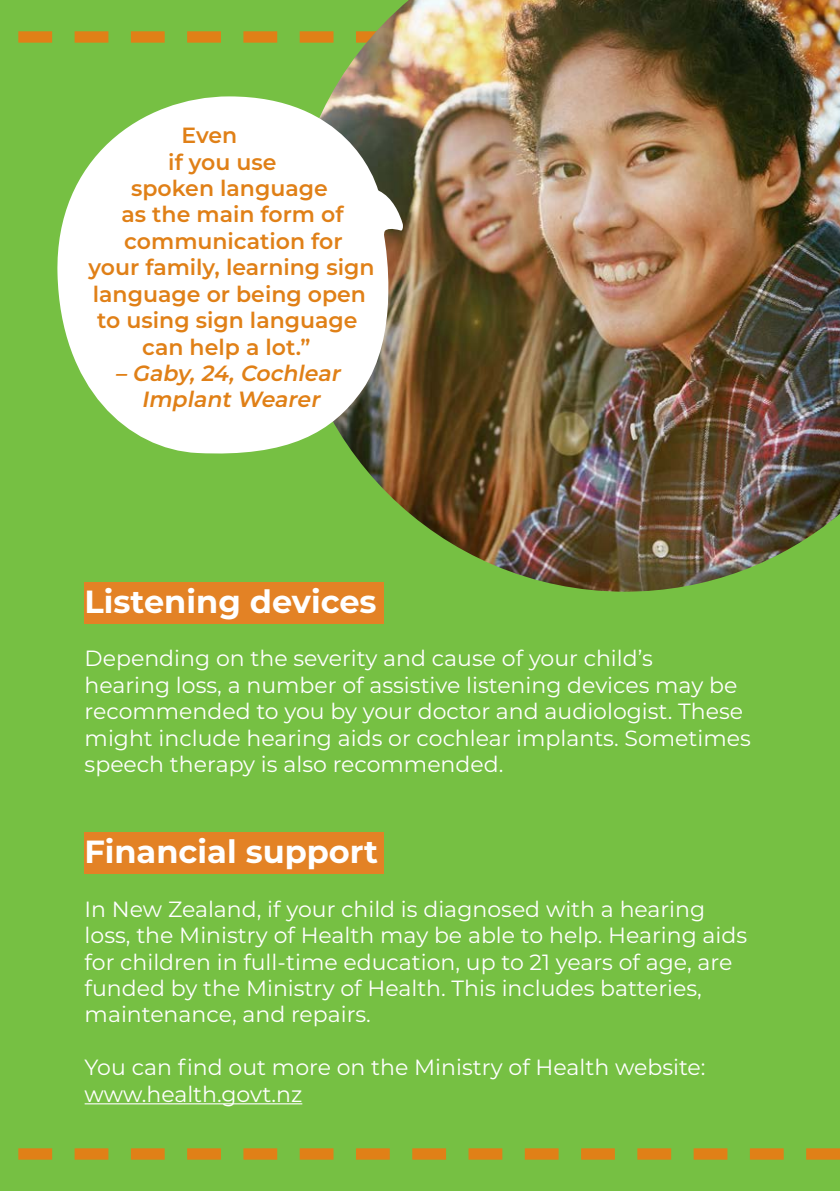
<style>
.page{position:relative;width:840px;height:1191px;background:#fff}
.page>*{position:absolute;margin:0;border:0;box-sizing:border-box;transform-origin:0 0}
.t1{font:700 32px "Montserrat";color:#fff}
.t2{font:22px/26.4px "Montserrat";color:#fff}
.t3{font:600 22px "Montserrat";color:#e08017}
.t4{font:italic 600 22px/26.4px "Montserrat";color:#e08017;text-align:center}
</style>
<div class="page">
<div style="left:0;top:0;width:839px;height:1191px;background:#76c043"></div>
<div style="left:85px;top:832px;width:298px;height:41px;background:#e38225"></div>
<hr style="left:85px;top:1103px;width:217px;height:1px;background:#fff">
<svg style="left:18px;top:1148px;width:821px;height:11px"></svg>
<svg style="left:18px;top:31px;width:260px;height:12px"></svg>
<div style="left:85px;top:582px;width:298px;height:41px;background:#e38225"></div>
<img style="left:299px;top:0;width:540px;height:591px">
<svg style="left:57px;top:96px;width:346px;height:361px;background:#e0e8d7"></svg>
<p class="t3" style="left:181px;top:120px;width:57px">Even</p>
<p class="t3" style="left:168px;top:146px;width:110px">if you use</p>
<p class="t3" style="left:131px;top:173px;width:198px">spoken language</p>
<p class="t3" style="left:121px;top:199px;width:223px">as the main form of</p>
<p class="t3" style="left:124px;top:225px;width:220px">communication for</p>
<p class="t3" style="left:88px;top:252px;width:287px">your family, learning sign</p>
<p class="t3" style="left:93px;top:278px;width:274px">language or being open</p>
<p class="t3" style="left:97px;top:305px;width:262px">to using sign language</p>
<p class="t3" style="left:142px;top:331px;width:170px">can help a lot.”</p>
<p class="t4" style="left:115px;top:359px;width:231px">– Gaby,24,Cochlear<br>ImplantWearer</p>
<p class="t1" style="left:85px;top:578px;width:293px">Listening devices</p>
<p class="t2" style="left:85px;top:644px;width:667px">Depending on the severity and cause of your child’s<br>hearing loss, a number of assistive listening devices may be recommended to you by your doctor and audiologist. These might include hearing aids or cochlear implants. Sometimes speech therapy is also recommended.</p>
<p class="t1" style="left:85px;top:829px;width:295px">Financial support</p>
<p class="t2" style="left:85px;top:895px;width:663px">In New Zealand, if your child is diagnosed with a hearing loss, the Ministry of Health may be able to help. Hearing aids for children in full-time education, up to 21 years of age, are funded by the Ministry of Health. This includes batteries, maintenance, and repairs.</p>
<p class="t2" style="left:85px;top:1053px;width:622px">You can find out more on the Ministry of Health website: www.health.govt.nz</p>
</div>
